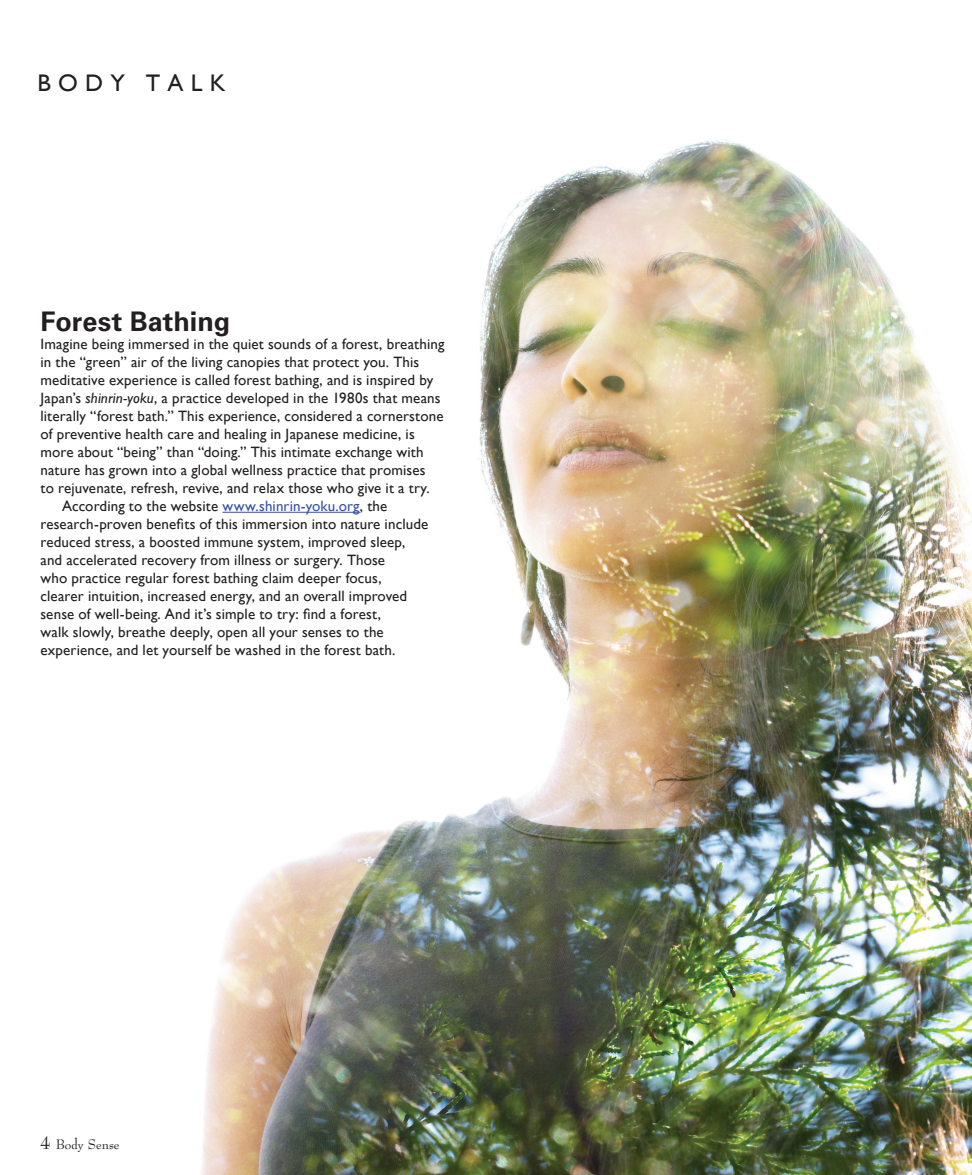
<style>
.page{position:relative;width:972px;height:1175px;background:#fff}
.page>*{position:absolute;margin:0;border:0;box-sizing:border-box;transform-origin:0 0}
.t1{font:700 27px "Univers";color:#231f20}
.t2{font:24px "Gill Sans";letter-spacing:.3em;color:#231f20}
.t3{font:15px "Gill Sans";letter-spacing:.01em;color:#231f20}
.t4{font:13.5px "Bernhard Modern BT";color:#231f20}
.s1{font-style:italic}
.s2{color:#3853a3}
.s3{font-size:18px}
</style>
<div class="page">
<img style="left:201px;top:139px;width:771px;height:1035px">
<hr style="left:222px;top:512px;width:138px;height:1px;background:#3853a3">
<h2 class="t2" style="left:38px;top:69px;width:190px">BODY TALK</h2>
<h1 class="t1" style="left:40px;top:306px;width:191px">Forest Bathing</h1>
<p class="t3" style="left:40px;top:335px;width:406px">Imagine being immersed in the quiet sounds of a forest, breathing</p>
<p class="t3" style="left:40px;top:353px;width:380px">in the “green” air of the living canopies that protect you. This</p>
<p class="t3" style="left:40px;top:371px;width:394px">meditative experience is called forest bathing, and is inspired by</p>
<p class="t3" style="left:40px;top:389px;width:402px">Japan’s <span class="s1">shinrin-yoku</span>, a practice developed in the 1980s that means</p>
<p class="t3" style="left:40px;top:407px;width:405px">literally “forest bath.” This experience, considered a cornerstone</p>
<p class="t3" style="left:40px;top:425px;width:376px">of preventive health care and healing in Japanese medicine, is</p>
<p class="t3" style="left:40px;top:443px;width:385px">more about “being” than “doing.” This intimate exchange with</p>
<p class="t3" style="left:40px;top:461px;width:387px">nature has grown into a global wellness practice that promises</p>
<p class="t3" style="left:40px;top:479px;width:391px">to rejuvenate, refresh, revive, and relax those who give it a try.</p>
<p class="t3" style="left:62px;top:497px;width:327px">According to the website <span class="s2">www.shinrin-yoku.org</span>, the</p>
<p class="t3" style="left:41px;top:515px;width:389px">research-proven benefits of this immersion into nature include</p>
<p class="t3" style="left:41px;top:533px;width:367px">reduced stress, a boosted immune system, improved sleep,</p>
<p class="t3" style="left:41px;top:551px;width:346px">and accelerated recovery from illness or surgery. Those</p>
<p class="t3" style="left:41px;top:569px;width:343px">who practice regular forest bathing claim deeper focus,</p>
<p class="t3" style="left:41px;top:587px;width:368px">clearer intuition, increased energy, and an overall improved</p>
<p class="t3" style="left:41px;top:605px;width:342px">sense of well-being. And it’s simple to try: find a forest,</p>
<p class="t3" style="left:41px;top:623px;width:345px">walk slowly, breathe deeply, open all your senses to the</p>
<p class="t3" style="left:41px;top:641px;width:357px">experience, and let yourself be washed in the forest bath.</p>
<p class="t4" style="left:40px;top:1135px;width:80px"><span class="s3">4</span> Body Sense</p>
</div>
